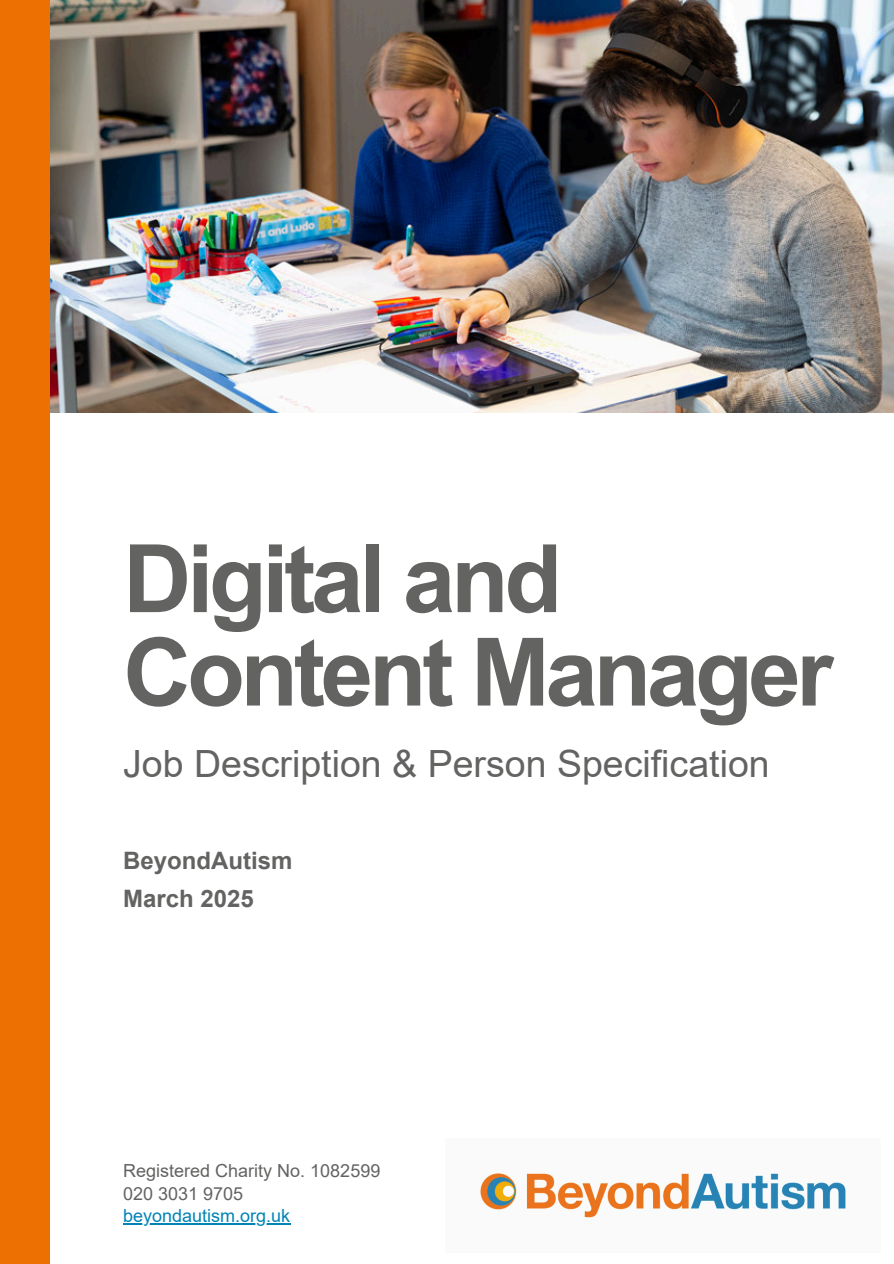
<style>
.page{position:relative;width:894px;height:1264px;background:#fff}
.page>*{position:absolute;margin:0;border:0;box-sizing:border-box;transform-origin:0 0}
.t1{font:700 94.5px/93.3px "Arial";letter-spacing:-.045em;color:#636362}
.t2{font:37.5px "Arial";color:#636362}
.t3{font:700 24px/38.2px "Arial";color:#636362}
.t4{font:18px "Arial";color:#636362}
.t5{font:18px "Arial";color:#0084b6}
</style>
<div class="page">
<img style="left:50px;top:0;width:843px;height:413px">
<div style="left:0;top:0;width:50px;height:1263px;background:#ed7102"></div>
<img style="left:480px;top:1173px;width:366px;height:45px">
<hr style="left:123px;top:1223px;width:167px;height:1px;background:#0084b6">
<p class="t1" style="left:123px;top:532px;width:711px">Digital and<br>Content Manager</p>
<h2 class="t2" style="left:123px;top:742px;width:648px">Job Description &amp; Person Specification</h2>
<h1 class="t3" style="left:123px;top:841px;width:171px">BeyondAutism<br>March 2025</h1>
<h3 class="t4" style="left:123px;top:1160px;width:259px">Registered Charity No. 1082599</h3>
<p class="t4" style="left:123px;top:1183px;width:122px">020 3031 9705</p>
<p class="t5" style="left:123px;top:1205px;width:169px">beyondautism.org.uk</p>
</div>
